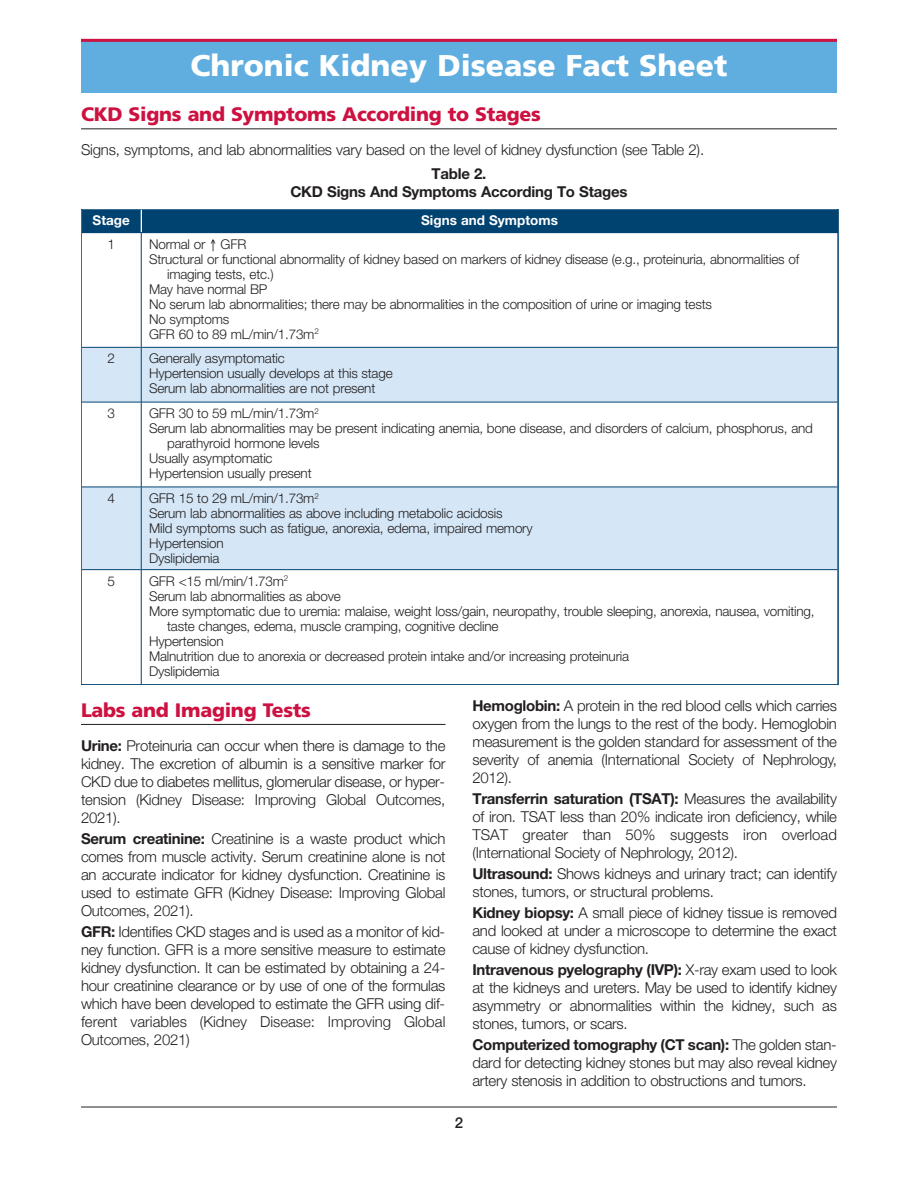
<style>
.page{position:relative;width:918px;height:1188px;background:#fff}
.page>*{position:absolute;margin:0;border:0;box-sizing:border-box;transform-origin:0 0}
.t1{font:900 30px "Frutiger";color:#fff}
.t2{font:900 19.5px "Frutiger";letter-spacing:-.015em;color:#cd1141}
.t3{font:300 15px/18px "Helvetica Neue LT Std";letter-spacing:-.02em;color:#231f20;text-align:justify}
.t4{font:300 15px/18px "Helvetica Neue";letter-spacing:-.02em;color:#231f20}
.t5{font:300 15px/18px "Helvetica Neue";color:#231f20}
.t6{font:700 15px/18px "Helvetica Neue LT Std";letter-spacing:-.015em;color:#231f20;text-align:center}
.t7{font:500 15px "Helvetica Neue LT Std";color:#231f20}
.t8{font:300 13.5px/15px "Helvetica Neue LT Std";letter-spacing:-.015em;color:#231f20}
.t9{font:700 13.5px "Helvetica Neue LT Std";color:#fff}
.s1{font-weight:700}
.s2{font-family:"Helvetica Neue LT Std"}
</style>
<div class="page">
<div style="left:81px;top:42px;width:756px;height:51px;background:#60aee0"></div>
<hr style="left:81px;top:39px;width:756px;height:3px;background:#cd1141">
<hr style="left:81px;top:128px;width:756px;height:1px;background:#231f20">
<div style="left:82px;top:210px;width:59px;height:22px;background:#004270"></div>
<div style="left:142px;top:210px;width:695px;height:22px;background:#004270"></div>
<div style="left:82px;top:348px;width:59px;height:54px;background:#d5e7f6"></div>
<div style="left:142px;top:348px;width:695px;height:54px;background:#d5e7f6"></div>
<div style="left:82px;top:487px;width:59px;height:82px;background:#d5e7f6"></div>
<div style="left:142px;top:487px;width:695px;height:82px;background:#d5e7f6"></div>
<div style="left:81px;top:209px;width:757px;height:476px;border:2px solid #004270"></div>
<hr style="left:141px;top:233px;width:1px;height:451px;background:#004270">
<hr style="left:82px;top:232px;width:755px;height:1px;background:#004270">
<hr style="left:82px;top:347px;width:59px;height:1px;background:#004270">
<hr style="left:142px;top:347px;width:695px;height:1px;background:#004270">
<hr style="left:82px;top:402px;width:59px;height:1px;background:#004270">
<hr style="left:142px;top:402px;width:695px;height:1px;background:#004270">
<hr style="left:82px;top:487px;width:59px;height:1px;background:#004270">
<hr style="left:142px;top:487px;width:695px;height:1px;background:#004270">
<hr style="left:82px;top:569px;width:59px;height:1px;background:#004270">
<hr style="left:142px;top:569px;width:695px;height:1px;background:#004270">
<hr style="left:81px;top:1107px;width:756px;height:1px;background:#231f20">
<hr style="left:81px;top:724px;width:365px;height:1px;background:#231f20">
<h1 class="t1" style="left:190px;top:53px;width:539px">Chronic Kidney Disease Fact Sheet</h1>
<h2 class="t2" style="left:81px;top:106px;width:461px">CKD Signs and Symptoms According to Stages</h2>
<p class="t4" style="left:81px;top:141px;width:625px">Signs, symptoms, and lab abnormalities vary based on the level of kidney dysfunction (see Table 2).</p>
<p class="t6" style="left:290px;top:166px;width:339px">Table 2.<br>CKD Signs And Symptoms According To Stages</p>
<p class="t9" style="left:93px;top:216px;width:39px">Stage</p>
<p class="t9" style="left:421px;top:216px;width:138px">Signs and Symptoms</p>
<p class="t8" style="left:108px;top:238px;width:9px">1</p>
<p class="t8" style="left:149px;top:238px;width:99px">Normal or ↑ GFR</p>
<p class="t8" style="left:149px;top:253px;width:652px">Structural or functional abnormality of kidney based on markers of kidney disease (e.g., proteinuria, abnormalities of</p>
<p class="t8" style="left:167px;top:268px;width:108px">imaging tests, etc.)</p>
<p class="t8" style="left:149px;top:283px;width:120px">May have normal BP</p>
<p class="t8" style="left:149px;top:298px;width:564px">No serum lab abnormalities; there may be abnormalities in the composition of urine or imaging tests</p>
<p class="t8" style="left:149px;top:313px;width:82px">No symptoms</p>
<p class="t8" style="left:149px;top:328px;width:171px">GFR 60 to 89 mL/min/1.73m<sup>2</sup></p>
<p class="t8" style="left:108px;top:352px;width:9px">2</p>
<p class="t8" style="left:149px;top:352px;width:245px">Generally asymptomatic<br>Hypertension usually develops at this stage<br>Serum lab abnormalities are not present</p>
<p class="t8" style="left:108px;top:407px;width:9px">3</p>
<p class="t8" style="left:149px;top:407px;width:171px">GFR 30 to 59 mL/min/1.73m<sup>2</sup></p>
<p class="t8" style="left:149px;top:422px;width:665px">Serum lab abnormalities may be present indicating anemia, bone disease, and disorders of calcium, phosphorus, and</p>
<p class="t8" style="left:167px;top:437px;width:154px">parathyroid hormone levels</p>
<p class="t8" style="left:149px;top:452px;width:125px">Usually asymptomatic</p>
<p class="t8" style="left:149px;top:467px;width:164px">Hypertension usually present</p>
<p class="t8" style="left:108px;top:492px;width:9px">4</p>
<p class="t8" style="left:149px;top:492px;width:385px">GFR 15 to 29 mL/min/1.73m<sup>2<br></sup>Serum lab abnormalities as above including metabolic acidosis<br>Mild symptoms such as fatigue, anorexia, edema, impaired memory Hypertension<br>Dyslipidemia</p>
<p class="t8" style="left:108px;top:575px;width:9px">5</p>
<p class="t8" style="left:149px;top:575px;width:141px">GFR &lt;15 ml/min/1.73m<sup>2</sup></p>
<p class="t8" style="left:149px;top:590px;width:193px">Serum lab abnormalities as above</p>
<p class="t8" style="left:149px;top:605px;width:667px">More symptomatic due to uremia: malaise, weight loss/gain, neuropathy, trouble sleeping, anorexia, nausea, vomiting,</p>
<p class="t8" style="left:167px;top:620px;width:333px">taste changes, edema, muscle cramping, cognitive decline</p>
<p class="t8" style="left:149px;top:635px;width:76px">Hypertension</p>
<p class="t8" style="left:149px;top:650px;width:481px">Malnutrition due to anorexia or decreased protein intake and/or increasing proteinuria</p>
<p class="t8" style="left:149px;top:665px;width:72px">Dyslipidemia</p>
<h2 class="t2" style="left:81px;top:702px;width:231px">Labs and Imaging Tests</h2>
<p class="t3" style="left:81px;top:738px;width:366px"><span class="s1">Urine:</span> Proteinuria can occur when there is damage to the kidney. The excretion of albumin is a sensitive marker for CKD due to diabetes mellitus, glomerular disease, or hyper-</p>
<p class="t4" style="left:81px;top:790px;width:366px"><span class="s2">tension</span> (Kidney Disease: Improving Global Out comes,<br>2021)<span class="s2">.</span></p>
<p class="t3" style="left:81px;top:831px;width:366px"><span class="s1">Serum creatinine:</span> Creatinine is a waste product which comes from muscle activity. Serum creatinine alone is not an accurate indicator for kidney dysfunction. Creatinine is</p>
<p class="t4" style="left:81px;top:883px;width:366px"><span class="s2">used to estimate GFR</span> (Kidney Disease: Improving Global<br>Outcomes, 2021)<span class="s2">.</span></p>
<p class="t3" style="left:81px;top:924px;width:366px"><span class="s1">GFR:</span> Identifies CKD stages and is used as a monitor of kid&shy;ney function. GFR is a more sensitive measure to estimate kidney dysfunction. It can be estimated by obtaining a 24- hour creatinine clearance or by use of one of the formulas which have been developed to estimate the GFR using dif-</p>
<p class="t5" style="left:81px;top:1012px;width:366px"><span class="s2">ferent variables</span> (Kidney Disease: Improving Global<br>Outcomes, 2021)</p>
<p class="t3" style="left:472px;top:698px;width:366px"><span class="s1">Hemoglobin:</span> A protein in the red blood cells which carries oxygen from the lungs to the rest of the body. Hemoglobin measurement is the golden standard for assessment of the</p>
<p class="t4" style="left:472px;top:750px;width:366px"><span class="s2">severity of anemia</span> (International Society of Nephrology,<br>2012)<span class="s2">.</span></p>
<p class="t3" style="left:472px;top:791px;width:366px"><span class="s1">Transferrin saturation (TSAT):</span> Measures the availability of iron. TSAT less than 20% indicate iron deficiency, while TSAT greater than 50% suggests iron overload</p>
<p class="t4" style="left:472px;top:843px;width:267px">(International Society of Nephrology, 2012)<span class="s2">.</span></p>
<p class="t3" style="left:472px;top:866px;width:366px"><span class="s1">Ultrasound:</span> Shows kidneys and urinary tract; can identify stones, tumors, or structural problems.</p>
<p class="t3" style="left:472px;top:905px;width:366px"><span class="s1">Kidney biopsy:</span> A small piece of kidney tissue is removed and looked at under a microscope to determine the exact cause of kidney dysfunction.</p>
<p class="t3" style="left:472px;top:962px;width:366px"><span class="s1">Intravenous pyelography (IVP):</span> X-ray exam used to look at the kidneys and ureters. May be used to identify kidney asymmetry or abnormalities within the kidney, such as stones, tumors, or scars.</p>
<p class="t3" style="left:473px;top:1037px;width:366px"><span class="s1">Computerized tomography (CT scan):</span> The golden stan&shy;dard for detecting kidney stones but may also reveal kidney artery stenosis in addition to obstructions and tumors.</p>
<p class="t7" style="left:455px;top:1114px;width:10px">2</p>
</div>
